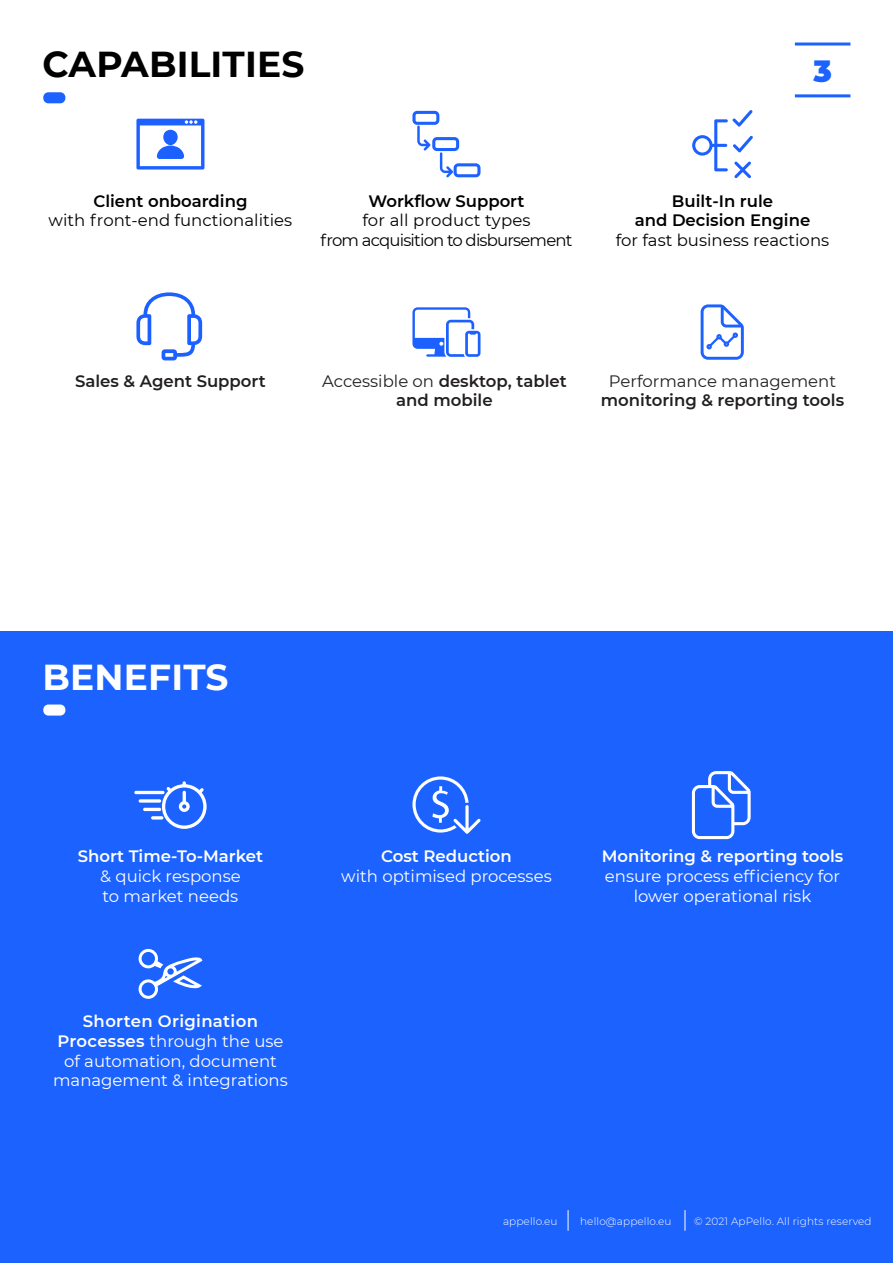
<style>
.page{position:relative;width:893px;height:1263px;background:#fff}
.page>*{position:absolute;margin:0;border:0;box-sizing:border-box;transform-origin:0 0}
.Cím_Címlap{font:700 36px "Montserrat";letter-spacing:.005em;color:#000}
.Cím_Címlap-2{font:700 36px "Montserrat";letter-spacing:.005em;color:#fff}
.Headline_1{font:900 30px "Montserrat";color:#1b62ff}
.Card{font:16.5px/19.8px "Montserrat";color:#fff;text-align:center}
.Card-2{font:600 16.5px/19.8px "Montserrat";color:#231f20;text-align:center}
.Card-3{font:16.5px "Montserrat";color:#000}
.Card-4{font:600 16.5px "Montserrat";color:#000}
.Card-5{font:600 16.5px "Montserrat";color:#fff}
.Card-6{font:16.5px "Montserrat";letter-spacing:-.05em;color:#000}
.Lábjegyzet{font:300 10.5px "Montserrat";letter-spacing:.01em;color:#fff}
.s1{font-weight:400}
.s2{font-weight:600}
</style>
<div class="page">
<div style="left:0;top:631px;width:893px;height:632px;background:#1b62ff"></div>
<div style="left:43px;top:704px;width:22px;height:11px;background:#fff;border-radius:5px"></div>
<svg style="left:568px;top:1210px;width:1px;height:20px"></svg>
<svg style="left:685px;top:1210px;width:1px;height:20px"></svg>
<div style="left:43px;top:92px;width:22px;height:11px;background:#1b62ff;border-radius:5px"></div>
<hr style="left:795px;top:43px;width:55px;height:3px;background:#1b62ff">
<hr style="left:795px;top:94px;width:55px;height:3px;background:#1b62ff">
<hr style="left:134px;top:791px;width:31px;height:3px;background:#fff;border-radius:2px">
<svg style="left:139px;top:799px;width:22px;height:4px"></svg>
<hr style="left:143px;top:808px;width:18px;height:3px;background:#fff;border-radius:2px">
<svg style="left:151px;top:781px;width:56px;height:48px"></svg>
<svg style="left:412px;top:776px;width:68px;height:58px"></svg>
<svg style="left:412px;top:111px;width:68px;height:66px"></svg>
<svg style="left:139px;top:949px;width:63px;height:50px"></svg>
<svg style="left:136px;top:119px;width:68px;height:51px"></svg>
<svg style="left:692px;top:110px;width:61px;height:68px"></svg>
<svg style="left:412px;top:307px;width:68px;height:50px"></svg>
<svg style="left:136px;top:292px;width:66px;height:68px"></svg>
<svg style="left:701px;top:304px;width:43px;height:56px"></svg>
<svg style="left:692px;top:771px;width:59px;height:68px"></svg>
<p class="Cím_Címlap" style="left:43px;top:39px;width:263px">CAPABILITIES</p>
<p class="Headline_1" style="left:813px;top:48px;width:20px">3</p>
<p class="Card-4" style="left:93px;top:189px;width:156px">Client onboarding</p>
<p class="Card-3" style="left:49px;top:209px;width:245px">with front-end functionalities</p>
<p class="Card-4" style="left:368px;top:189px;width:157px">Workflow Support</p>
<p class="Card-3" style="left:362px;top:209px;width:170px">for all product types</p>
<p class="Card-6" style="left:320px;top:229px;width:254px">from acquisition to disbursement</p>
<p class="Card-4" style="left:672px;top:189px;width:103px">Built-In rule</p>
<p class="Card-4" style="left:635px;top:209px;width:177px">and Decision Engine</p>
<p class="Card-3" style="left:616px;top:229px;width:215px">for fast business reactions</p>
<p class="Card-2" style="left:75px;top:371px;width:192px">Sales &amp; Agent Support</p>
<p class="Card-2" style="left:322px;top:370px;width:246px"><span class="s1">Accessible on</span> desktop, tablet and mobile</p>
<p class="Card-2" style="left:601px;top:370px;width:245px"><span class="s1">Performance management </span>monitoring &amp; reporting tools</p>
<p class="Cím_Címlap-2" style="left:43px;top:651px;width:188px">BENEFITS</p>
<p class="Card-5" style="left:78px;top:845px;width:187px">Short Time-To-Market</p>
<p class="Card" style="left:100px;top:866px;width:142px">&amp; quick response</p>
<p class="Card" style="left:103px;top:885px;width:137px">to market needs</p>
<p class="Card" style="left:53px;top:1011px;width:236px"><span class="s2">Shorten Origination<br>Processes</span> through the use of automation, document management &amp; integrations</p>
<p class="Card-5" style="left:381px;top:845px;width:132px">Cost Reduction</p>
<p class="Card" style="left:341px;top:866px;width:212px">with optimised processes</p>
<p class="Card" style="left:602px;top:846px;width:243px"><span class="s2">Monitoring &amp; reporting tools </span>ensure process efficiency for lower operational risk</p>
<p class="Lábjegyzet" style="left:503px;top:1214px;width:56px">appello.eu</p>
<p class="Lábjegyzet" style="left:580px;top:1214px;width:93px">hello@appello.eu</p>
<p class="Lábjegyzet" style="left:694px;top:1214px;width:179px">© 2021 ApPello. All rights reserved</p>
</div>
